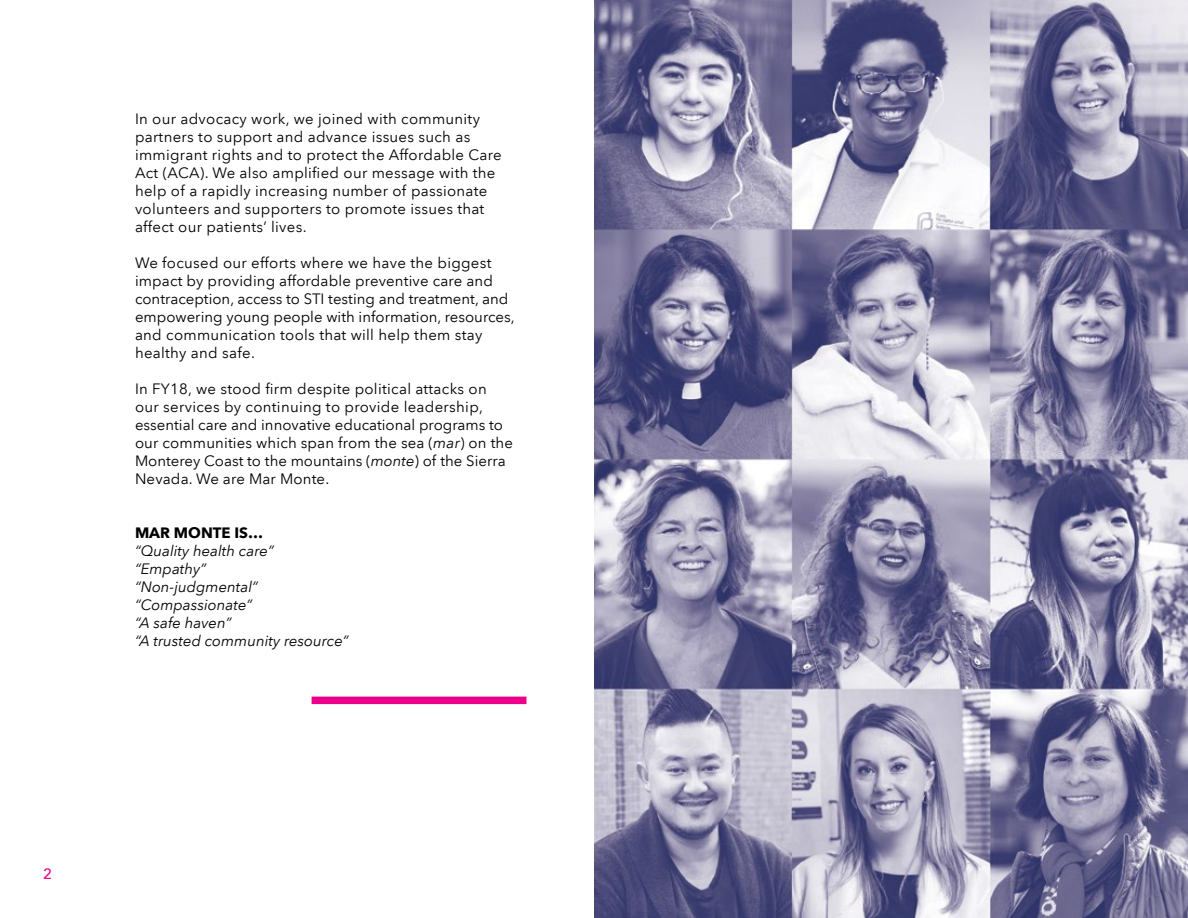
<style>
.page{position:relative;width:1188px;height:918px;background:#fff}
.page>*{position:absolute;margin:0;border:0;box-sizing:border-box;transform-origin:0 0}
.t1{font:15px/18px "Avenir Next LT Pro";letter-spacing:.02em;color:#000}
.t2{font:italic 15px/18px "Avenir Next LT Pro";color:#000}
.t3{font:700 15px "Avenir Next LT Pro";color:#000}
.t4{font:500 15px "Avenir Next LT Pro";color:#ec008c}
.s1{font-style:italic}
</style>
<div class="page">
<div style="left:312px;top:697px;width:214px;height:7px;background:#ec008c"></div>
<img style="left:594px;top:0;width:594px;height:918px">
<p class="t1" style="left:135px;top:110px;width:368px">In our advocacy work, we joined with community partners to support and advance issues such as immigrant rights and to protect the Affordable Care Act (ACA). We also amplified our message with the help of a rapidly increasing number of passionate volunteers and supporters to promote issues that affect our patients’ lives.</p>
<p class="t1" style="left:135px;top:254px;width:381px">We focused our efforts where we have the biggest impact by providing affordable preventive care and contraception, access to STI testing and treatment, and empowering young people with information, resources, and communication tools that will help them stay healthy and safe.</p>
<p class="t1" style="left:135px;top:380px;width:380px">In FY18, we stood firm despite political attacks on our services by continuing to provide leadership, essential care and innovative educational programs to our communities which span from the sea (<span class="s1">mar</span>) on the Monterey Coast to the mountains (<span class="s1">monte</span>) of the Sierra Nevada. We are Mar Monte.</p>
<p class="t3" style="left:135px;top:523px;width:130px">MAR MONTE IS…</p>
<p class="t2" style="left:135px;top:542px;width:215px">“Quality health care” “Empathy”<br>“Non-judgmental” “Compassionate”<br>“A safe haven”<br>“A trusted community resource”</p>
<p class="t4" style="left:43px;top:864px;width:10px">2</p>
</div>
